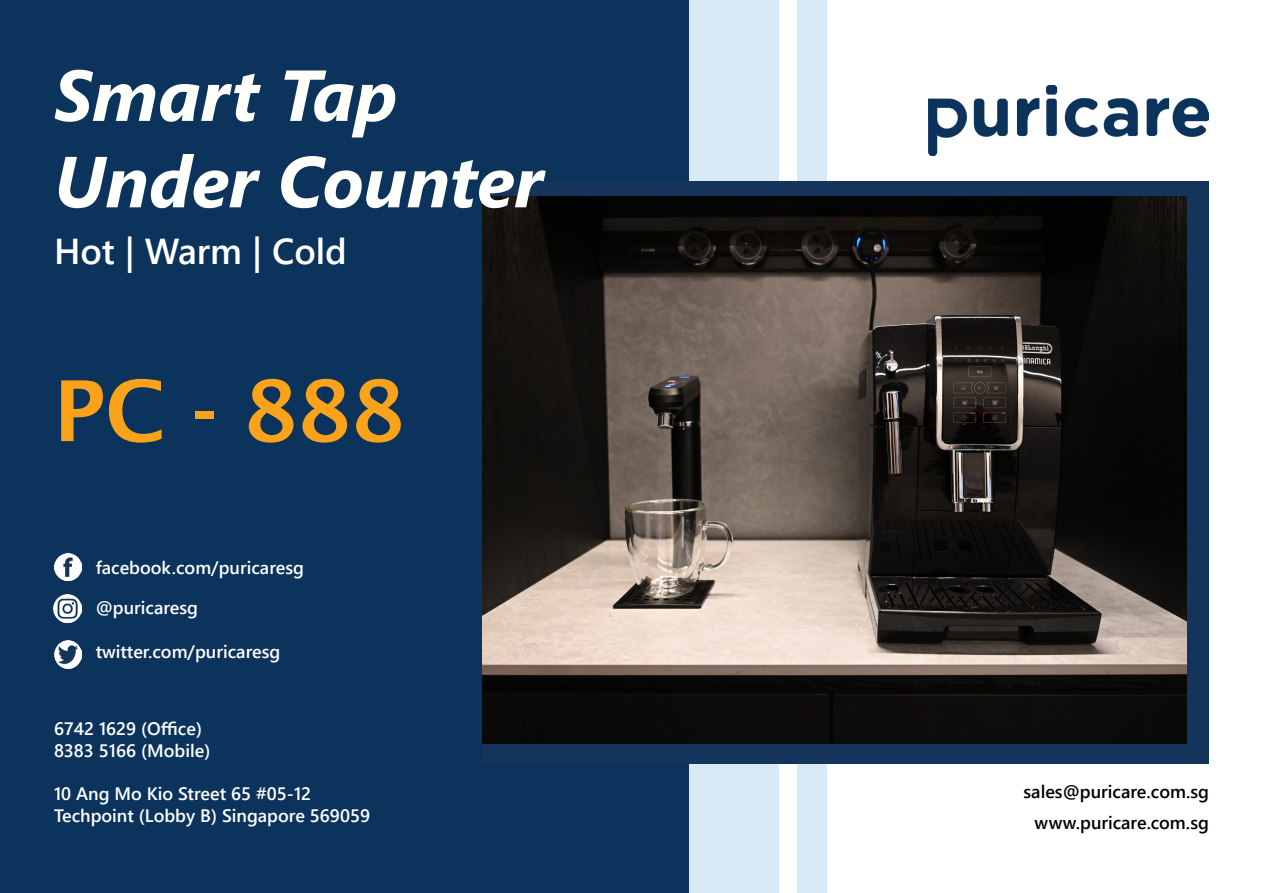
<style>
.page{position:relative;width:1263px;height:893px;background:#fff}
.page>*{position:absolute;margin:0;border:0;box-sizing:border-box;transform-origin:0 0}
.t1{font:600 84px "Lucida Sans";color:#faa21a}
.t2{font:italic 700 72px "Segoe UI";color:#fffffc}
.t3{font:600 36px "Segoe UI";color:#fff}
.t4{font:600 18px "Segoe UI";color:#fff}
.t5{font:600 18px "Segoe UI";color:#000}
</style>
<div class="page">
<div style="left:0;top:0;width:689px;height:893px;background:#0b335b"></div>
<img style="left:928px;top:85px;width:281px;height:70px">
<div style="left:689px;top:0;width:89px;height:893px;background:#d9e9f6"></div>
<div style="left:797px;top:0;width:30px;height:893px;background:#d9e9f6"></div>
<div style="left:483px;top:181px;width:726px;height:582px;background:#15345b"></div>
<img style="left:54px;top:554px;width:27px;height:27px">
<img style="left:54px;top:594px;width:28px;height:28px">
<img style="left:54px;top:640px;width:28px;height:28px">
<img style="left:483px;top:197px;width:703px;height:547px">
<p class="t2" style="left:54px;top:27px;width:345px">Smart Tap</p>
<p class="t2" style="left:54px;top:114px;width:491px">Under Counter</p>
<p class="t3" style="left:54px;top:218px;width:294px">Hot | Warm | Cold</p>
<p class="t1" style="left:54px;top:363px;width:353px">PC - 888</p>
<p class="t4" style="left:96px;top:551px;width:210px">facebook.com/puricaresg</p>
<p class="t4" style="left:96px;top:591px;width:104px">@puricaresg</p>
<p class="t4" style="left:96px;top:634px;width:186px">twitter.com/puricaresg</p>
<p class="t4" style="left:54px;top:712px;width:149px">6742 1629 (Office)</p>
<p class="t4" style="left:54px;top:733px;width:158px">8383 5166 (Mobile)</p>
<p class="t4" style="left:54px;top:777px;width:259px">10 Ang Mo Kio Street 65 #05-12</p>
<p class="t4" style="left:54px;top:798px;width:318px">Techpoint (Lobby B) Singapore 569059</p>
<p class="t5" style="left:1023px;top:774px;width:187px">sales@puricare.com.sg</p>
<p class="t5" style="left:1034px;top:805px;width:176px">www.puricare.com.sg</p>
</div>
